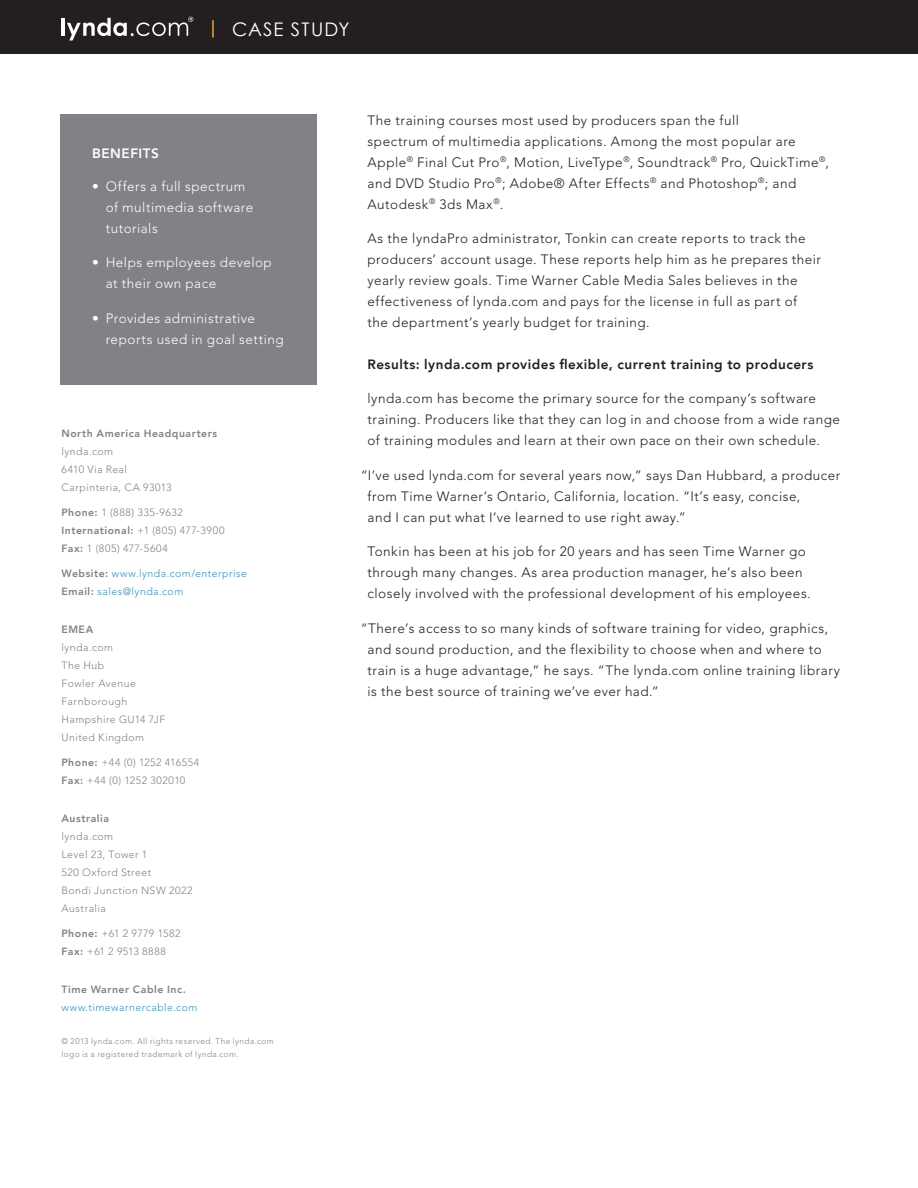
<style>
.page{position:relative;width:918px;height:1188px;background:#fff}
.page>*{position:absolute;margin:0;border:0;box-sizing:border-box;transform-origin:0 0}
.t1{font:18.75px "Century Gothic";letter-spacing:.06em;color:#fff}
.t2{font:300 13.5px/21px "Avenir LT Std";letter-spacing:.035em;color:#231f20}
.t3{font:300 13.5px/21px "Avenir LT Std";letter-spacing:.035em;color:#fff}
.t4{font:800 13.5px "Avenir LT";letter-spacing:.035em;color:#231f20}
.t5{font:800 13.5px "Avenir LT";letter-spacing:.04em;color:#fff}
.t6{font:300 10.5px/18px "Avenir LT Std";letter-spacing:.045em;color:#808285}
.t7{font:300 10.5px/18px "Avenir LT Std";letter-spacing:.05em;color:#3a92b9}
.t8{font:800 10.5px "Avenir LT";letter-spacing:.05em;color:#808285}
.t9{font:300 8.25px/12.8px "Avenir LT Std";letter-spacing:.055em;color:#808285}
.s1{color:#fdb931}
.s2{font-family:"Avenir LT";font-weight:800}
.s3{font-family:"Avenir LT";font-weight:800;color:#808285}
</style>
<div class="page">
<div style="left:0;top:0;width:918px;height:54px;background:#231f20"></div>
<hr style="left:62px;top:18px;width:3px;height:18px;background:#fff">
<svg style="left:67px;top:17px;width:126px;height:24px"></svg>
<div style="left:61px;top:115px;width:256px;height:270px;background:#808285"></div>
<h1 class="t1" style="left:207px;top:18px;width:144px"><span class="s1">|</span> CASE STUDY</h1>
<p class="t5" style="left:92px;top:145px;width:66px">Benefits</p>
<p class="t3" style="left:106px;top:176px;width:149px;text-indent:-14px">• Offers a full spectrum of multimedia software tutorials</p>
<p class="t3" style="left:106px;top:252px;width:168px;text-indent:-14px">• Helps employees develop at their own pace</p>
<p class="t3" style="left:106px;top:308px;width:179px;text-indent:-14px">• Provides administrative reports used in goal setting</p>
<p class="t8" style="left:62px;top:427px;width:157px">North America Headquarters</p>
<p class="t6" style="left:62px;top:443px;width:112px">lynda.com<br>6410 Via Real<br>Carpinteria, CA 93013</p>
<p class="t6" style="left:62px;top:503px;width:165px"><span class="s2">Phone:</span> 1 (888) 335-9632<br><span class="s2">International:</span> +1 (805) 477-3900<br><span class="s2">Fax:</span> 1 (805) 477-5604</p>
<p class="t7" style="left:61px;top:564px;width:187px"><span class="s3">Website:</span> www.lynda.com/enterprise<br><span class="s3">Email:</span> sales@lynda.com</p>
<p class="t8" style="left:61px;top:623px;width:33px">EMEA</p>
<p class="t6" style="left:61px;top:638px;width:105px">lynda.com<br>The Hub<br>Fowler Avenue<br>Farnborough<br>Hampshire GU14 7JF<br>United Kingdom</p>
<p class="t6" style="left:61px;top:753px;width:139px"><span class="s2">Phone:</span> +44 (0) 1252 416554<br><span class="s2">Fax:</span> +44 (0) 1252 302010</p>
<p class="t8" style="left:61px;top:812px;width:49px">Australia</p>
<p class="t6" style="left:62px;top:827px;width:133px">lynda.com<br>Level 23, Tower 1<br>520 Oxford Street<br>Bondi Junction NSW 2022<br>Australia</p>
<p class="t6" style="left:62px;top:924px;width:121px"><span class="s2">Phone:</span> +61 2 9779 1582<br><span class="s2">Fax:</span> +61 2 9513 8888</p>
<p class="t8" style="left:62px;top:983px;width:126px">Time Warner Cable Inc.</p>
<p class="t7" style="left:62px;top:998px;width:138px">www.timewarnercable.com</p>
<p class="t9" style="left:62px;top:1035px;width:214px">© 2013 lynda.com. All rights reserved. The lynda.com logo is a registered trademark of lynda.com.</p>
<p class="t2" style="left:368px;top:110px;width:463px">The training courses most used by producers span the full<br>spectrum of multimedia applications. Among the most popular are Apple<sup>®</sup> Final Cut Pro<sup>®</sup>, Motion, LiveType<sup>®</sup>, Soundtrack<sup>®</sup> Pro, QuickTime<sup>®</sup>, and DVD Studio Pro<sup>®</sup>; Adobe® After Effects<sup>®</sup> and Photoshop<sup>®</sup>; and Autodesk<sup>®</sup> 3ds Max<sup>®</sup>.</p>
<p class="t2" style="left:368px;top:228px;width:455px">As the lyndaPro administrator, Tonkin can create reports to track the producers’ account usage. These reports help him as he prepares their yearly review goals. Time Warner Cable Media Sales believes in the effectiveness of lynda.com and pays for the license in full as part of the department’s yearly budget for training.</p>
<p class="t4" style="left:368px;top:356px;width:448px">Results: lynda.com provides flexible, current training to producers</p>
<p class="t2" style="left:368px;top:388px;width:474px">lynda.com has become the primary source for the company’s software training. Producers like that they can log in and choose from a wide range of training modules and learn at their own pace on their own schedule.</p>
<p class="t2" style="left:368px;top:465px;width:474px;text-indent:-7px">“I’ve used lynda.com for several years now,” says Dan Hubbard, a producer from Time Warner’s Ontario, California, location. “It’s easy, concise,<br>and I can put what I’ve learned to use right away.”</p>
<p class="t2" style="left:368px;top:541px;width:445px">Tonkin has been at his job for 20 years and has seen Time Warner go through many changes. As area production manager, he’s also been closely involved with the professional development of his employees.</p>
<p class="t2" style="left:368px;top:618px;width:474px;text-indent:-7px">“There’s access to so many kinds of software training for video, graphics, and sound production, and the flexibility to choose when and where to train is a huge advantage,” he says. “The lynda.com online training library is the best source of training we’ve ever had.”</p>
</div>
